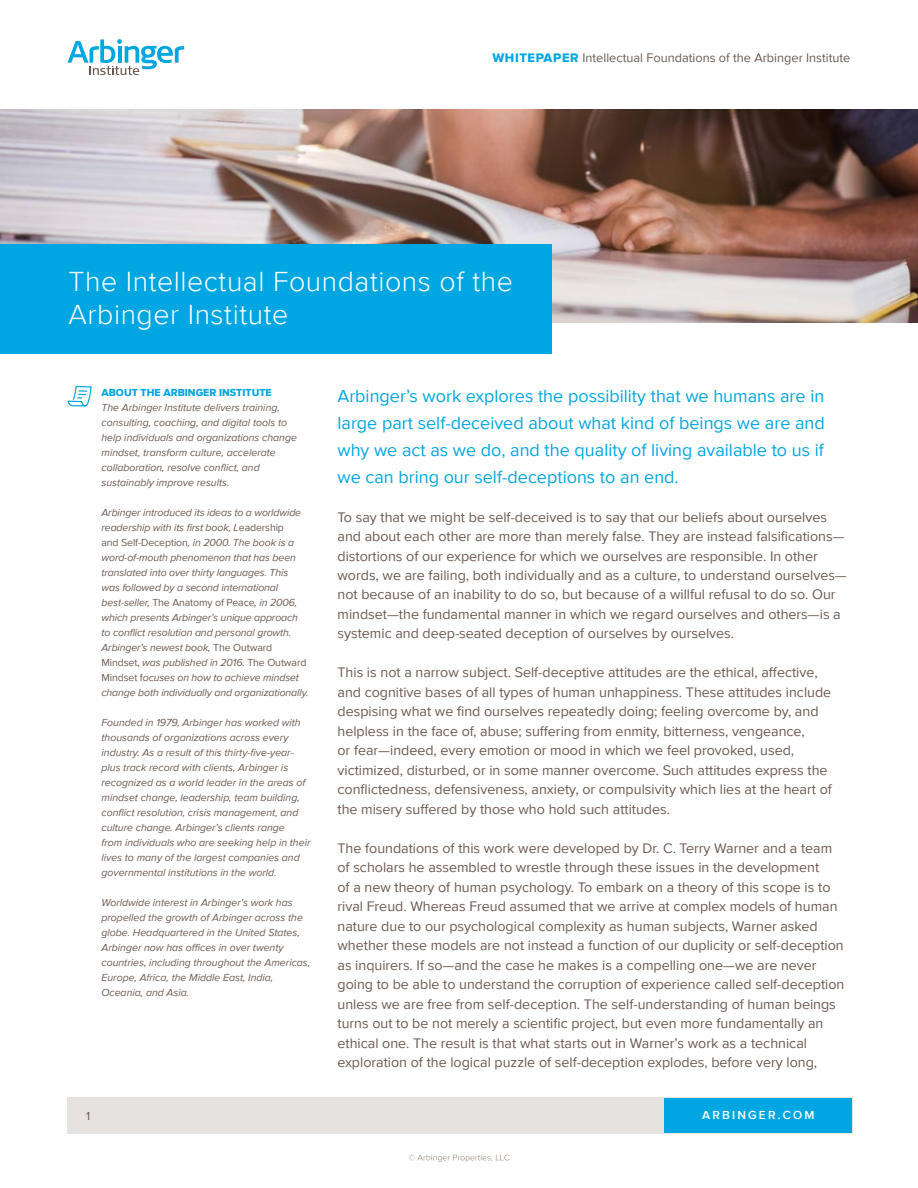
<style>
.page{position:relative;width:918px;height:1188px;background:#fff}
.page>*{position:absolute;margin:0;border:0;box-sizing:border-box;transform-origin:0 0}
.t1{font:300 28.5px/33px "Proxima Nova";letter-spacing:.02em;color:#fff}
.t2{font:18px/27px "Proxima Nova";color:#00a6e2;text-align:justify}
.t3{font:14.25px/19.5px "Proxima Nova";color:#6a584f}
.t4{font:12.75px "Proxima Nova";color:#6a584f}
.t5{font:600 12px "Proxima Nova";letter-spacing:.18em;color:#fff}
.t6{font:12px "Proxima Nova";color:#6a584f}
.t7{font:italic 10.5px/15px "Proxima Nova";color:#6a584f}
.t8{font:10.5px "Proxima Nova Extrabld";color:#00a6e2}
.s1{font-family:"Proxima Nova Extrabld";color:#00a6e2}
.s2{font-style:normal}
</style>
<div class="page">
<div style="left:68px;top:1097px;width:785px;height:36px;background:#e6e2df"></div>
<div style="left:664px;top:1098px;width:188px;height:34px;background:#00a6e2"></div>
<svg style="left:409px;top:1155px;width:100px;height:7px"></svg>
<svg style="left:67px;top:39px;width:117px;height:36px"></svg>
<img style="left:0;top:109px;width:918px;height:214px">
<div style="left:0;top:245px;width:552px;height:109px;background:#00a6e2"></div>
<svg style="left:67px;top:386px;width:25px;height:21px"></svg>
<p class="t4" style="left:492px;top:48px;width:360px"><span class="s1">WHITEPAPER</span> Intellectual Foundations of the Arbinger Institute</p>
<h1 class="t1" style="left:69px;top:265px;width:446px">The Intellectual Foundations of the<br>Arbinger Institute</h1>
<p class="t8" style="left:102px;top:386px;width:172px">ABOUT THE ARBINGER INSTITUTE</p>
<p class="t7" style="left:102px;top:399px;width:197px">The Arbinger Institute delivers training, consulting, coaching, and digital tools to help individuals and organizations change mindset, transform culture, accelerate collaboration, resolve conflict, and sustainably improve results.</p>
<p class="t7" style="left:102px;top:504px;width:209px">Arbinger introduced its ideas to a worldwide readership with its first book, L<span class="s2">eadership<br>and Self-Deception</span>, in 2000. The book is a word-of-mouth phenomenon that has been translated into over thirty languages. This was followed by a second international best-seller, <span class="s2">The Anatomy of Peace</span>, in 2006, which presents Arbinger’s unique approach to conflict resolution and personal growth.<br>Arbinger’s newest book, <span class="s2">The Outward Mindset,</span> was published in 2016. <span class="s2">The Outward Mindset f</span>ocuses on how to achieve mindset change both individually and organizationally.</p>
<p class="t7" style="left:102px;top:714px;width:210px">Founded in 1979, Arbinger has worked with thousands of organizations across every industry. As a result of this thirty-five-year&shy;plus track record with clients, Arbinger is recognized as a world leader in the areas of mindset change, leadership, team building, conflict resolution, crisis management, and culture change. Arbinger’s clients range<br>from individuals who are seeking help in their lives to many of the largest companies and governmental institutions in the world.</p>
<p class="t7" style="left:102px;top:894px;width:210px">Worldwide interest in Arbinger’s work has propelled the growth of Arbinger across the globe. Headquartered in the United States, Arbinger now has offices in over twenty countries, including throughout the Americas, Europe, Africa, the Middle East, India, Oceania, and Asia.</p>
<p class="t2" style="left:338px;top:381px;width:489px">Arbinger’s work explores the possibility that we humans are in large part self-deceived about what kind of beings we are and why we act as we do, and the quality of living available to us if we can bring our self-deceptions to an end.</p>
<p class="t3" style="left:338px;top:506px;width:511px">To say that we might be self-deceived is to say that our beliefs about ourselves and about each other are more than merely false. They are instead falsifications— distortions of our experience for which we ourselves are responsible. In other words, we are failing, both individually and as a culture, to understand ourselves— not because of an inability to do so, but because of a willful refusal to do so. Our mindset—the fundamental manner in which we regard ourselves and others—is a systemic and deep-seated deception of ourselves by ourselves.</p>
<p class="t3" style="left:338px;top:662px;width:496px">This is not a narrow subject. Self-deceptive attitudes are the ethical, affective, and cognitive bases of all types of human unhappiness. These attitudes include despising what we find ourselves repeatedly doing; feeling overcome by, and helpless in the face of, abuse; suffering from enmity, bitterness, vengeance,<br>or fear—indeed, every emotion or mood in which we feel provoked, used, victimized, disturbed, or in some manner overcome. Such attitudes express the conflictedness, defensiveness, anxiety, or compulsivity which lies at the heart of the misery suffered by those who hold such attitudes.</p>
<p class="t3" style="left:338px;top:838px;width:508px">The foundations of this work were developed by Dr. C. Terry Warner and a team of scholars he assembled to wrestle through these issues in the development<br>of a new theory of human psychology. To embark on a theory of this scope is to rival Freud. Whereas Freud assumed that we arrive at complex models of human nature due to our psychological complexity as human subjects, Warner asked whether these models are not instead a function of our duplicity or self-deception as inquirers. If so—and the case he makes is a compelling one—we are never going to be able to understand the corruption of experience called self-deception unless we are free from self-deception. The self-understanding of human beings turns out to be not merely a scientific project, but even more fundamentally an ethical one. The result is that what starts out in Warner’s work as a technical exploration of the logical puzzle of self-deception explodes, before very long,</p>
<p class="t6" style="left:86px;top:1107px;width:6px">1</p>
<p class="t5" style="left:702px;top:1108px;width:114px">ARBINGER.COM</p>
</div>
